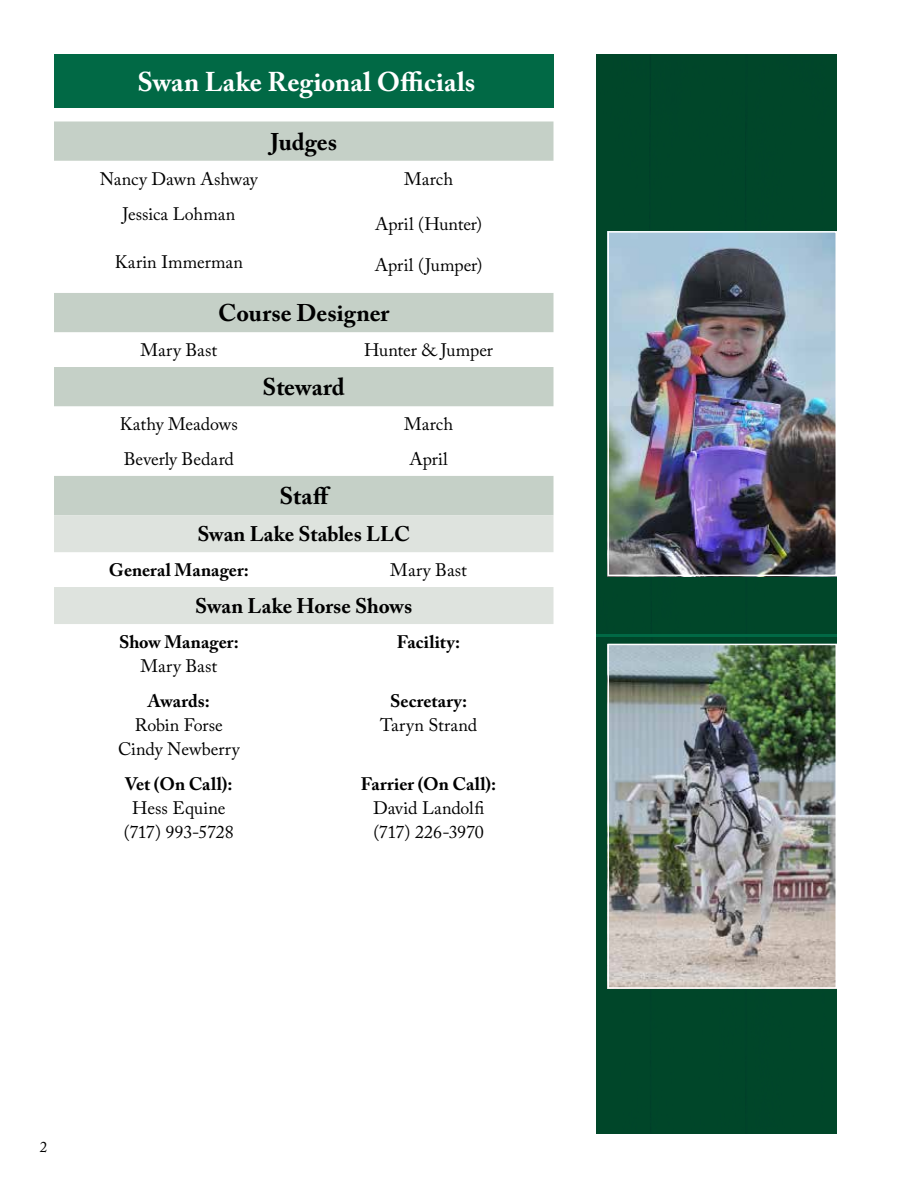
<style>
.page{position:relative;width:918px;height:1188px;background:#fff}
.page>*{position:absolute;margin:0;border:0;box-sizing:border-box;transform-origin:0 0}
.t1{font:700 27px "Adobe Caslon Pro";letter-spacing:.005em;color:#fff}
.t2{font:700 24px "Adobe Caslon Pro";color:#000}
.t3{font:700 21px "Adobe Caslon Pro";letter-spacing:.005em;color:#000}
.t4{font:18px/24px "Adobe Caslon Pro";color:#000;text-align:center}
.t5{font:700 18px "Adobe Caslon Pro";letter-spacing:.005em;color:#000}
.t6{font:15px "Adobe Caslon Pro";color:#000}
</style>
<div class="page">
<div style="left:596px;top:54px;width:241px;height:580px;background:#004629"></div>
<div style="left:596px;top:637px;width:241px;height:497px;background:#004629"></div>
<div style="left:54px;top:54px;width:500px;height:54px;background:#016945"></div>
<svg style="left:54px;top:122px;width:500px;height:393px"></svg>
<svg style="left:54px;top:515px;width:500px;height:109px;fill:#dee3de"></svg>
<img style="left:611px;top:234px;width:223px;height:339px">
<div style="left:608px;top:231px;width:229px;height:345px;border:2px solid #fff"></div>
<img style="left:611px;top:647px;width:223px;height:339px">
<div style="left:608px;top:644px;width:229px;height:345px;border:2px solid #fff"></div>
<h1 class="t1" style="left:138px;top:66px;width:339px">Swan Lake Regional Officials</h1>
<h2 class="t2" style="left:270px;top:128px;width:68px">Judges</h2>
<p class="t4" style="left:100px;top:167px;width:159px">Nancy Dawn Ashway</p>
<p class="t4" style="left:404px;top:167px;width:50px">March</p>
<p class="t4" style="left:122px;top:201px;width:115px">Jessica Lohman</p>
<p class="t4" style="left:375px;top:212px;width:108px">April (Hunter)</p>
<p class="t4" style="left:115px;top:250px;width:130px">Karin Immerman</p>
<p class="t4" style="left:375px;top:253px;width:109px">April (Jumper)</p>
<h2 class="t2" style="left:218px;top:299px;width:173px">Course Designer</h2>
<p class="t4" style="left:141px;top:338px;width:78px">Mary Bast</p>
<p class="t4" style="left:364px;top:338px;width:130px">Hunter &amp; Jumper</p>
<h2 class="t2" style="left:263px;top:373px;width:84px">Steward</h2>
<p class="t4" style="left:120px;top:412px;width:120px">Kathy Meadows</p>
<p class="t4" style="left:404px;top:412px;width:50px">March</p>
<p class="t4" style="left:124px;top:447px;width:112px">Beverly Bedard</p>
<p class="t4" style="left:409px;top:447px;width:40px">April</p>
<h2 class="t2" style="left:279px;top:482px;width:53px">Staff</h2>
<p class="t3" style="left:197px;top:522px;width:214px">Swan Lake Stables LLC</p>
<p class="t5" style="left:109px;top:559px;width:142px">General Manager:</p>
<p class="t4" style="left:390px;top:558px;width:78px">Mary Bast</p>
<p class="t3" style="left:195px;top:594px;width:218px">Swan Lake Horse Shows</p>
<p class="t5" style="left:119px;top:631px;width:121px">Show Manager:</p>
<p class="t4" style="left:141px;top:654px;width:78px">Mary Bast</p>
<p class="t5" style="left:397px;top:631px;width:65px">Facility:</p>
<p class="t5" style="left:148px;top:690px;width:63px">Awards:</p>
<p class="t4" style="left:118px;top:713px;width:123px">Robin Forse<br>Cindy Newberry</p>
<p class="t5" style="left:125px;top:773px;width:109px">Vet (On Call):</p>
<p class="t4" style="left:124px;top:795px;width:111px">Hess Equine (717) 993-5728</p>
<p class="t5" style="left:390px;top:690px;width:79px">Secretary:</p>
<p class="t4" style="left:380px;top:713px;width:98px">Taryn Strand</p>
<p class="t5" style="left:361px;top:773px;width:137px">Farrier (On Call):</p>
<p class="t4" style="left:373px;top:795px;width:113px;text-align:left">David Landolfi (717) 226-3970</p>
<p class="t6" style="left:40px;top:1138px;width:9px">2</p>
</div>
